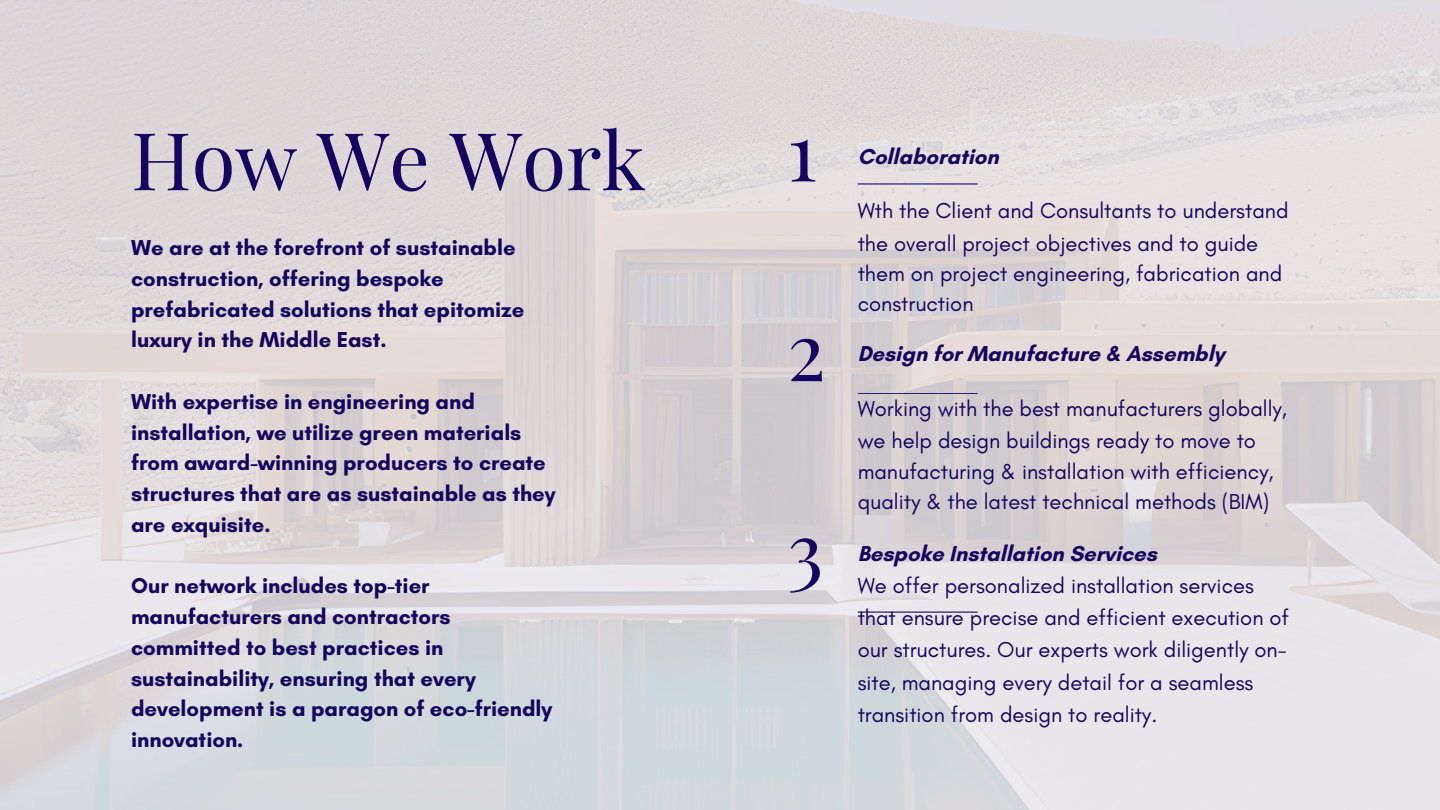
<style>
.page{position:relative;width:1440px;height:810px;background:#fff}
.page>*{position:absolute;margin:0;border:0;box-sizing:border-box;transform-origin:0 0}
.t1{font:80px "Playfair Display";color:#14055e}
.t2{font:700 22px/30.8px "Glacial Indifference";color:#14055e}
.t3{font:22px/31px "Glacial Indifference";color:#14055e}
</style>
<div class="page">
<img style="left:0;top:0;width:1440px;height:810px">
<hr style="left:858px;top:184px;width:119px;height:1px;background:#14055e">
<hr style="left:858px;top:393px;width:119px;height:1px;background:#14055e">
<hr style="left:858px;top:612px;width:119px;height:1px;background:#14055e">
<h1 class="t1" style="left:131px;top:104px;width:516px">How We Work</h1>
<p class="t2" style="left:131px;top:232px;width:395px">We are at the forefront of sustainable construction, offering bespoke prefabricated solutions that epitomize luxury in the Middle East.</p>
<p class="t2" style="left:131px;top:386px;width:426px">With expertise in engineering and installation, we utilize green materials from award-winning producers to create structures that are as sustainable as they are exquisite.</p>
<p class="t2" style="left:131px;top:570px;width:423px">Our network includes top-tier manufacturers and contractors committed to best practices in sustainability, ensuring that every development is a paragon of eco-friendly innovation.</p>
<h1 class="t1" style="left:787px;top:95px;width:31px">1</h1>
<h1 class="t1" style="left:787px;top:295px;width:40px">2</h1>
<h1 class="t1" style="left:787px;top:494px;width:38px">3</h1>
<p class="t2" style="left:858px;top:141px;width:143px">Collaboration</p>
<p class="t3" style="left:858px;top:195px;width:433px">Wth the Client and Consultants to understand the overall project objectives and to guide them on project engineering, fabrication and construction</p>
<p class="t2" style="left:858px;top:338px;width:368px">Design for Manufacture &amp; Assembly</p>
<p class="t3" style="left:858px;top:392px;width:431px">Working with the best manufacturers globally, we help design buildings ready to move to manufacturing &amp; installation with efficiency, quality &amp; the latest technical methods (BIM)</p>
<p class="t2" style="left:858px;top:538px;width:301px">Bespoke Installation Services</p>
<p class="t3" style="left:858px;top:569px;width:433px;line-height:32.2px">We offer personalized installation services that ensure precise and efficient execution of our structures. Our experts work diligently on&shy;site, managing every detail for a seamless transition from design to reality.</p>
</div>
